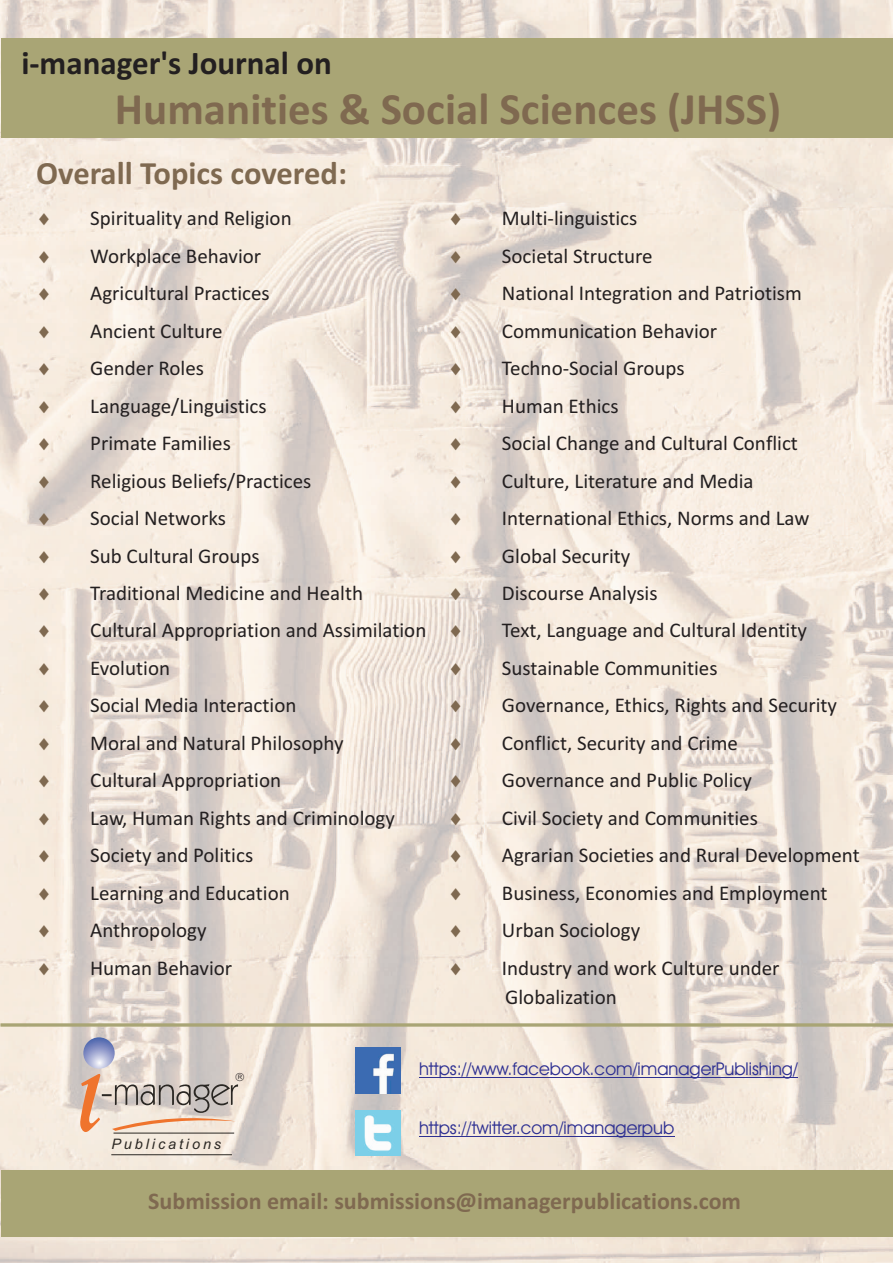
<style>
.page{position:relative;width:893px;height:1263px;background:#fff}
.page>*{position:absolute;margin:0;border:0;box-sizing:border-box;transform-origin:0 0}
.t1{font:700 45px "Calibri";color:#7f6950}
.t2{font:700 33px "Calibri";color:#231f20}
.t3{font:700 32.55px "Calibri";color:#7f6950}
.t4{font:700 24px "Calibri";color:#7f6950}
.t5{font:21px/37.5px "Calibri";color:#231f20}
.t6{font:21px/37.5px "Symbol";color:#7f6950;text-align:justify}
.t7{font:17.7px "Avant Garde IT Cby BT";color:#2e3092}
.t8{font:italic 14.4px "Arial";letter-spacing:.2em;color:#2a2723}
</style>
<div class="page">
<img style="left:0;top:0;width:893px;height:1263px">
<div style="left:1px;top:1170px;width:891px;height:67px;background:#a9a575"></div>
<hr style="left:111px;top:1154px;width:121px;height:1px;background:#2a2723">
<svg style="left:83px;top:1037px;width:32px;height:32px"></svg>
<hr style="left:419px;top:1077px;width:379px;height:1px;background:#2e3092">
<hr style="left:419px;top:1136px;width:255px;height:1px;background:#2e3092">
<img style="left:355px;top:1110px;width:46px;height:46px">
<img style="left:355px;top:1048px;width:46px;height:45px">
<div style="left:1px;top:38px;width:891px;height:99px;background:#a9a575"></div>
<svg style="left:1px;top:1023px;width:892px;height:3px;background:#afaa7f"></svg>
<svg style="left:79px;top:1073px;width:165px;height:61px;background:#d5c2b4"></svg>
<h2 class="t2" style="left:21px;top:50px;width:312px">i-manager's Journal on</h2>
<h1 class="t1" style="left:115px;top:90px;width:668px">Humanities &amp; Social Sciences (JHSS)</h1>
<h3 class="t3" style="left:36px;top:159px;width:312px">Overall Topics covered:</h3>
<p class="t6" style="left:448px;top:202px;width:96px">◻ ◻ ◻ ◻ ◻ ◻ ◻ ◻ ◻ ◻ ◻ ◻ ◻ ◻ ◻ ◻ ◻ ◻ ◻ ◻ ◻</p>
<p class="t5" style="left:502px;top:201px;width:359px">Multi-linguistics<br>Societal Structure<br>National Integration and Patriotism<br>Communication Behavior<br>Techno-Social Groups<br>Human Ethics<br>Social Change and Cultural Conflict<br>Culture, Literature and Media<br>International Ethics, Norms and Law<br>Global Security<br>Discourse Analysis<br>Text, Language and Cultural Identity<br>Sustainable Communities<br>Governance, Ethics, Rights and Security<br>Conflict, Security and Crime<br>Governance and Public Policy<br>Civil Society and Communities<br>Agrarian Societies and Rural Development<br>Business, Economies and Employment<br>Urban Sociology<br>Industry and work Culture under</p>
<p class="t5" style="left:505px;top:980px;width:113px">Globalization</p>
<p class="t6" style="left:36px;top:202px;width:96px">◻ ◻ ◻ ◻ ◻ ◻ ◻ ◻ ◻ ◻ ◻ ◻ ◻ ◻ ◻ ◻ ◻ ◻ ◻ ◻ ◻</p>
<p class="t5" style="left:90px;top:201px;width:338px">Spirituality and Religion<br>Workplace Behavior<br>Agricultural Practices<br>Ancient Culture<br>Gender Roles<br>Language/Linguistics<br>Primate Families<br>Religious Beliefs/Practices<br>Social Networks<br>Sub Cultural Groups<br>Traditional Medicine and Health<br>Cultural Appropriation and Assimilation<br>Evolution<br>Social Media Interaction<br>Moral and Natural Philosophy<br>Cultural Appropriation<br>Law, Human Rights and Criminology<br>Society and Politics<br>Learning and Education<br>Anthropology<br>Human Behavior</p>
<p class="t8" style="left:111px;top:1138px;width:111px">Publications</p>
<p class="t7" style="left:419px;top:1062px;width:380px">https://www.facebook.com/imanagerPublishing/</p>
<p class="t7" style="left:419px;top:1121px;width:257px">https://twitter.com/imanagerpub</p>
<p class="t4" style="left:148px;top:1191px;width:594px">Submission email: submissions@imanagerpublications.com</p>
</div>
